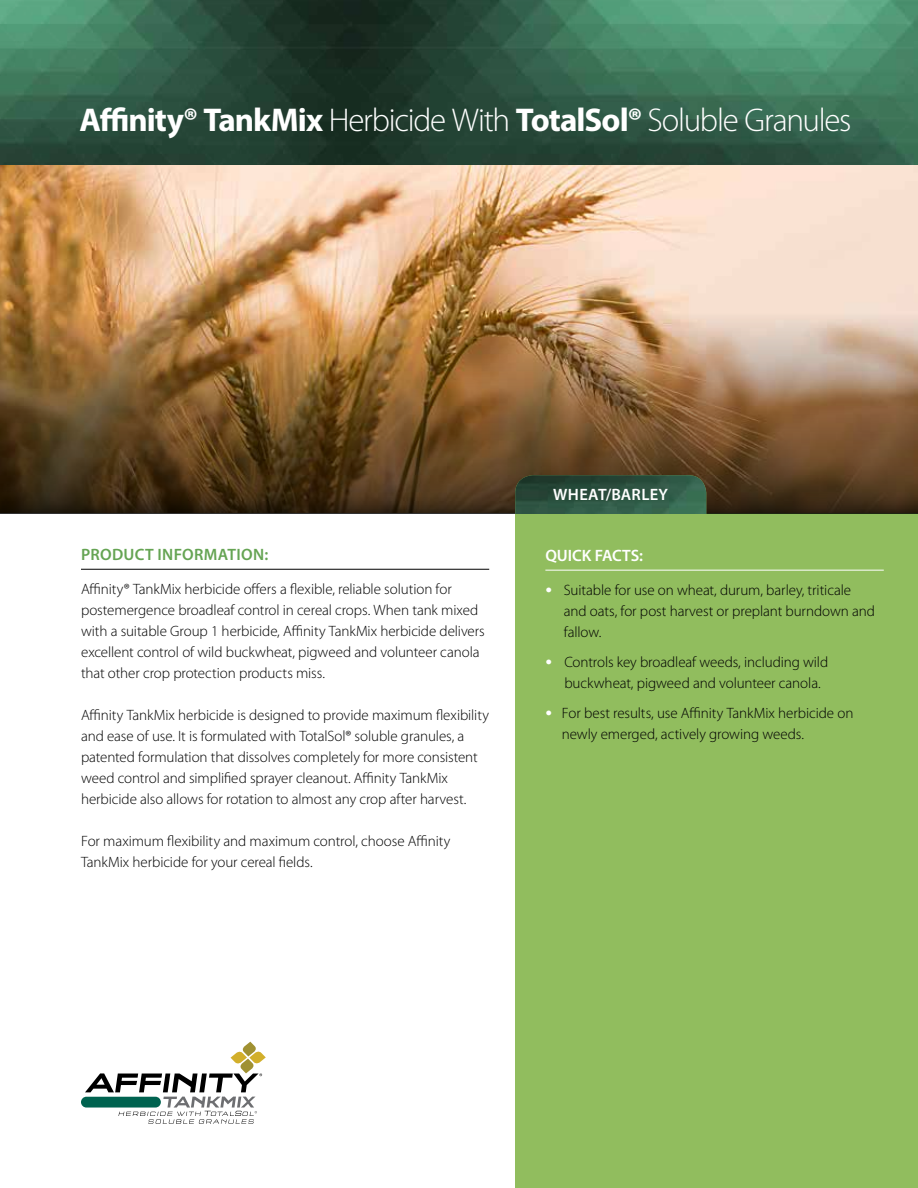
<style>
.page{position:relative;width:918px;height:1188px;background:#fff}
.page>*{position:absolute;margin:0;border:0;box-sizing:border-box;transform-origin:0 0}
.t1{font:300 33px "Myriad Pro";letter-spacing:-.035em;color:#fff}
.t2{font:600 16.5px "Myriad Pro";letter-spacing:.005em;color:#fff}
.t3{font:600 16.5px "Myriad Pro";letter-spacing:.02em;color:#65a453}
.t4{font:300 15px/21px "Myriad Pro";letter-spacing:-.005em;color:#000}
.s1{font-weight:700}
.s2{font-size:27px;color:#fff}
</style>
<div class="page">
<img style="left:0;top:0;width:918px;height:310px">
<svg style="left:515px;top:167px;width:403px;height:1021px;background:#a2c170"></svg>
<hr style="left:81px;top:569px;width:408px;height:1px;background:#000">
<hr style="left:545px;top:570px;width:339px;height:1px;background:#fff">
<img style="left:0;top:310px;width:918px;height:204px">
<img style="left:515px;top:475px;width:191px;height:39px">
<div style="left:515px;top:514px;width:250px;height:33px;background:#91bd5e"></div>
<div style="left:81px;top:1097px;width:80px;height:11px;background:#006350;border-radius:5px"></div>
<svg style="left:85px;top:1042px;width:181px;height:82px"></svg>
<h1 class="t1" style="left:80px;top:100px;width:774px"><span class="s1">Affinity® TankMix</span> Herbicide With <span class="s1">TotalSol®</span> Soluble Granules</h1>
<p class="t3" style="left:81px;top:544px;width:189px">PRODUCT INFORMATION:</p>
<p class="t4" style="left:81px;top:579px;width:405px">Affinity® TankMix herbicide offers a flexible, reliable solution for postemergence broadleaf control in cereal crops. When tank mixed with a suitable Group 1 herbicide, Affinity TankMix herbicide delivers excellent control of wild buckwheat, pigweed and volunteer canola that other crop protection products miss.</p>
<p class="t4" style="left:81px;top:705px;width:410px">Affinity TankMix herbicide is designed to provide maximum flexibility and ease of use. It is formulated with TotalSol® soluble granules, a patented formulation that dissolves completely for more consistent weed control and simplified sprayer cleanout. Affinity TankMix herbicide also allows for rotation to almost any crop after harvest.</p>
<p class="t4" style="left:81px;top:831px;width:371px">For maximum flexibility and maximum control, choose Affinity<br>TankMix herbicide for your cereal fields.</p>
<p class="t2" style="left:553px;top:484px;width:116px">WHEAT/BARLEY</p>
<p class="t2" style="left:545px;top:545px;width:99px">QUICK FACTS:</p>
<p class="t4" style="left:564px;top:580px;width:313px;text-indent:-18px"><span class="s2">•</span> Suitable for use on wheat, durum, barley, triticale and oats, for post harvest or preplant burndown and fallow.</p>
<p class="t4" style="left:564px;top:652px;width:265px;text-indent:-19px"><span class="s2">•</span> Controls key broadleaf weeds, including wild buckwheat, pigweed and volunteer canola.</p>
<p class="t4" style="left:562px;top:703px;width:293px;text-indent:-16px"><span class="s2">•</span> For best results, use Affinity TankMix herbicide on newly emerged, actively growing weeds.</p>
</div>
